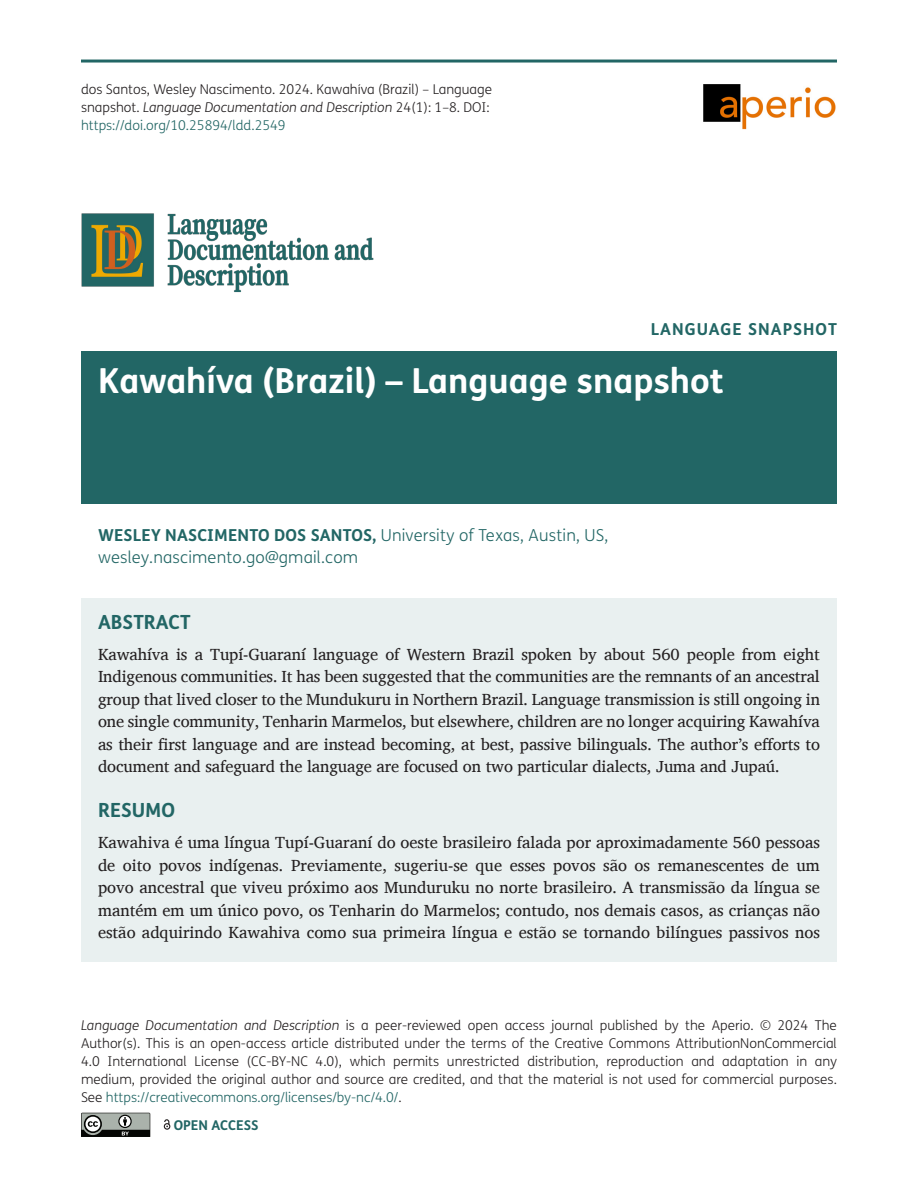
<style>
.page{position:relative;width:918px;height:1188px;background:#fff}
.page>*{position:absolute;margin:0;border:0;box-sizing:border-box;transform-origin:0 0}
.Article_Title{font:700 34.5px "FS Me";color:#fff}
.t1{font:700 19.5px "FS Me";color:#226665}
.Abstract_Copy{font:16.5px/22.5px "Charis SIL";letter-spacing:-.005em;color:#231f20;text-align:justify}
.Cover_Authors{font:300 16.5px/22.5px "FS Me";letter-spacing:.01em;color:#226665}
.t2{font:700 16.5px "FS Me";letter-spacing:.06em;color:#226665}
.t3{font:300 13.5px/18px "FS Me";color:#231f20;text-align:justify}
.t4{font:700 13.5px "FS Me";color:#226665}
.s1{font-style:italic}
.s2{color:#226665}
.s3{font-weight:700}
</style>
<div class="page">
<hr style="left:81px;top:60px;width:756px;height:3px;background:#226665">
<img style="left:703px;top:84px;width:133px;height:46px">
<img style="left:81px;top:213px;width:293px;height:80px">
<svg style="left:81px;top:1113px;width:70px;height:24px;background:#777b77"></svg>
<div style="left:164px;top:1123px;width:6px;height:7px;border:1px solid #231f20;border-radius:50%"></div>
<svg style="left:164px;top:1119px;width:6px;height:8px"></svg>
<div style="left:81px;top:598px;width:756px;height:364px;background:#e9f0f0"></div>
<div style="left:81px;top:351px;width:756px;height:153px;background:#226665"></div>
<p class="t3" style="left:81px;top:81px;width:413px;text-align:left">dos Santos, Wesley Nascimento. 2024. Kawahíva (Brazil) – Language snapshot. <span class="s1">Language Documentation and Description</span> 24(1): 1–8. DOI: <span class="s2">https://doi.org/10.25894/ldd.2549</span></p>
<p class="t2" style="left:651px;top:319px;width:188px">LANGUAGE SNAPSHOT</p>
<h1 class="Article_Title" style="left:98px;top:359px;width:627px">Kawahíva (Brazil) – Language snapshot</h1>
<p class="Cover_Authors" style="left:98px;top:524px;width:512px"><span class="s3">WESLEY NASCIMENTO DOS SANTOS,</span> University of Texas, Austin, US, wesley.nascimento.go@gmail.com</p>
<h1 class="t1" style="left:98px;top:610px;width:94px">ABSTRACT</h1>
<p class="Abstract_Copy" style="left:98px;top:643px;width:724px">Kawahíva is a Tupí-Guaraní language of Western Brazil spoken by about 560 people from eight Indigenous communities. It has been suggested that the communities are the remnants of an ancestral group that lived closer to the Mundukuru in Northern Brazil. Language transmission is still ongoing in one single community, Tenharin Marmelos, but elsewhere, children are no longer acquiring Kawahíva as their first language and are instead becoming, at best, passive bilinguals. The author’s efforts to document and safeguard the language are focused on two particular dialects, Juma and Jupaú.</p>
<h1 class="t1" style="left:98px;top:798px;width:79px">RESUMO</h1>
<p class="Abstract_Copy" style="left:98px;top:831px;width:723px">Kawahiva é uma língua Tupí-Guaraní do oeste brasileiro falada por aproximadamente 560 pessoas de oito povos indígenas. Previamente, sugeriu-se que esses povos são os remanescentes de um povo ancestral que viveu próximo aos Munduruku no norte brasileiro. A transmissão da língua se mantém em um único povo, os Tenharin do Marmelos; contudo, nos demais casos, as crianças não estão adquirindo Kawahiva como sua primeira língua e estão se tornando bilíngues passivos nos</p>
<p class="t3" style="left:81px;top:1017px;width:758px"><span class="s1">Language Documentation and Description</span> is a peer-reviewed open access journal published by the Aperio. © 2024 The Author(s). This is an open-access article distributed under the terms of the Creative Commons AttributionNonCommercial 4.0 International License (CC-BY-NC 4.0), which permits unrestricted distribution, reproduction and adaptation in any medium, provided the original author and source are credited, and that the material is not used for commercial purposes.<br>See <span class="s2">https://creativecommons.org/licenses/by-nc/4.0/</span>.</p>
<p class="t4" style="left:174px;top:1116px;width:86px">OPEN ACCESS</p>
</div>
